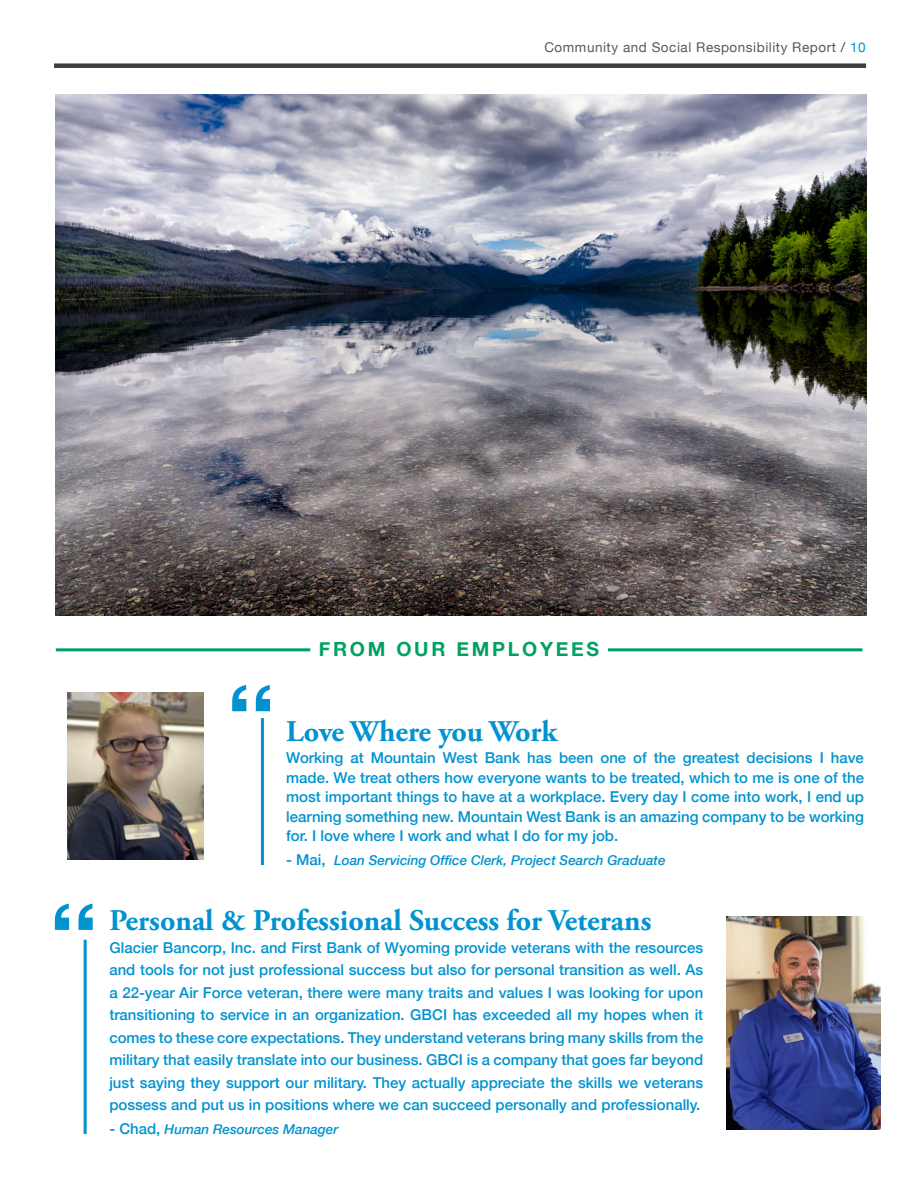
<style>
.page{position:relative;width:918px;height:1188px;background:#fff}
.page>*{position:absolute;margin:0;border:0;box-sizing:border-box;transform-origin:0 0}
.t1{font:700 30px "Adobe Garamond Pro";color:#0093d0}
.t2{font:700 19.5px "Helvetica Neue";letter-spacing:.14em;color:#00a261}
.t3{font:500 15px/22.5px "Helvetica Neue";color:#0093d0;text-align:justify}
.t4{font:italic 500 13.5px "Helvetica Neue";color:#0093d0}
.t5{font:13.5px "Helvetica Neue";letter-spacing:.04em;color:#57585a}
.s1{color:#3e3e3f}
.s2{color:#0093d0}
.s3{font-style:normal;font-size:15px}
</style>
<div class="page">
<div style="left:54px;top:63px;width:812px;height:5px;background:#3e3e3f"></div>
<img style="left:726px;top:917px;width:154px;height:213px">
<svg style="left:55px;top:904px;width:38px;height:26px"></svg>
<svg style="left:232px;top:685px;width:38px;height:26px"></svg>
<hr style="left:84px;top:940px;width:3px;height:194px;background:#0093d0">
<hr style="left:261px;top:718px;width:3px;height:147px;background:#0093d0">
<hr style="left:608px;top:648px;width:254px;height:3px;background:#00a261">
<hr style="left:56px;top:648px;width:254px;height:3px;background:#00a261">
<img style="left:68px;top:692px;width:136px;height:167px">
<img style="left:56px;top:94px;width:810px;height:522px">
<p class="t5" style="left:544px;top:37px;width:323px">Community and Social Responsibility Report <span class="s1">/</span> <span class="s2">10</span></p>
<p class="t2" style="left:319px;top:634px;width:282px">FROM OUR EMPLOYEES</p>
<p class="t1" style="left:286px;top:714px;width:273px">Love Where you Work</p>
<p class="t3" style="left:286px;top:747px;width:579px;line-height:19.5px">Working at Mountain West Bank has been one of the greatest decisions I have made. We treat others how everyone wants to be treated, which to me is one of the most important things to have at a workplace. Every day I come into work, I end up learning something new. Mountain West Bank is an amazing company to be working for. I love where I work and what I do for my job.</p>
<p class="t4" style="left:286px;top:849px;width:381px"><span class="s3">- Mai,</span> Loan Servicing Office Clerk, Project Search Graduate</p>
<p class="t1" style="left:109px;top:903px;width:544px">Personal &amp; Professional Success for Veterans</p>
<p class="t3" style="left:109px;top:935px;width:596px">Glacier Bancorp, Inc. and First Bank of Wyoming provide veterans with the resources and tools for not just professional success but also for personal transition as well. As a 22-year Air Force veteran, there were many traits and values I was looking for upon transitioning to service in an organization. GBCI has exceeded all my hopes when it comes to these core expectations. They understand veterans bring many skills from the military that easily translate into our business. GBCI is a company that goes far beyond just saying they support our military. They actually appreciate the skills we veterans possess and put us in positions where we can succeed personally and professionally.</p>
<p class="t4" style="left:109px;top:1118px;width:231px"><span class="s3">- Chad,</span> Human Resources Manager</p>
</div>
